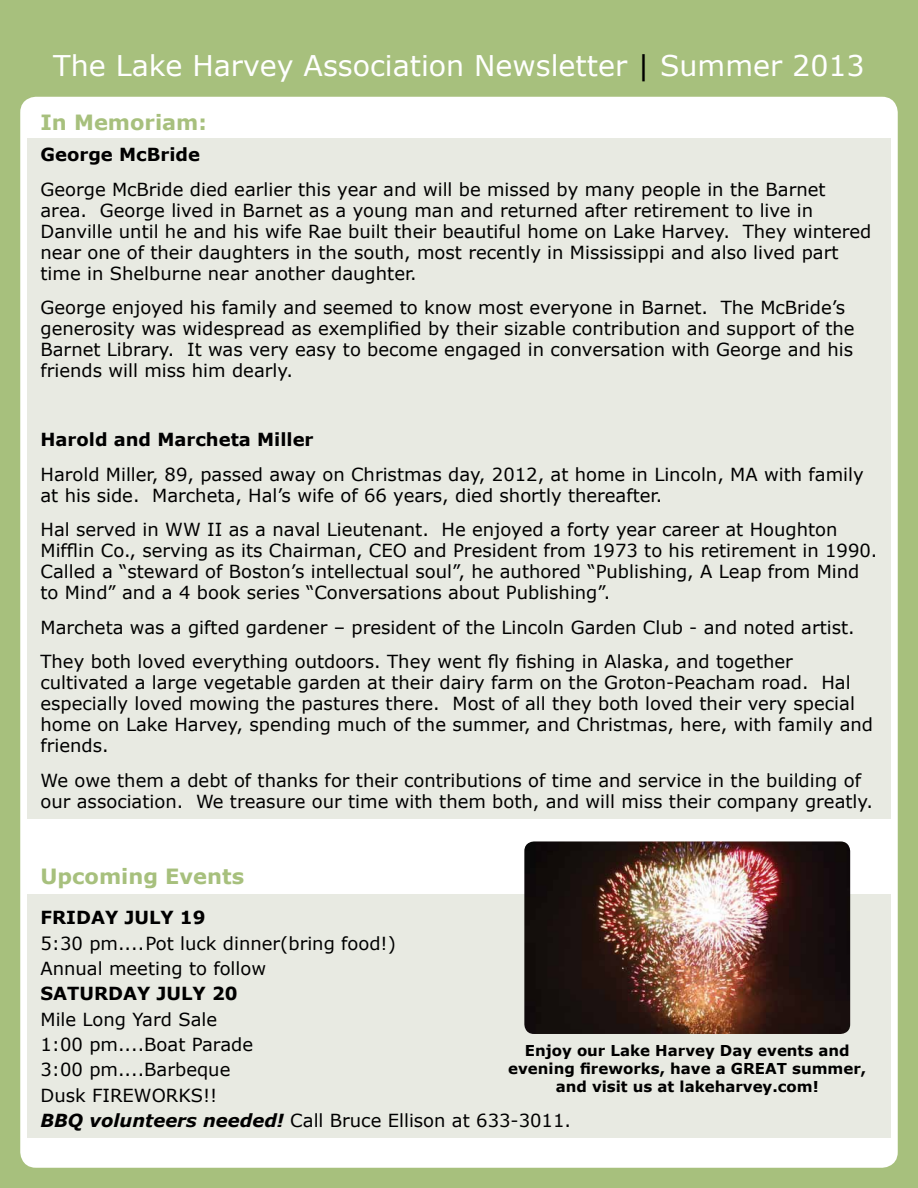
<style>
.page{position:relative;width:918px;height:1188px;background:#a7c07d}
.page>*{position:absolute;margin:0;border:0;box-sizing:border-box;transform-origin:0 0}
.t1{font:28.5px "Verdana";color:#fff}
.t2{font:700 21px "Verdana";color:#a7c07d}
.t3{font:18px/21px "Verdana";color:#000}
.t4{font:700 18px "Verdana";color:#000}
.t5{font:700 15px/18px "Verdana";color:#000;text-align:center}
.s1{color:#000}
.s2{font-weight:700;font-style:italic}
</style>
<div class="page">
<div style="left:22px;top:99px;width:874px;height:1067px;background:#fff;border-radius:14px"></div>
<div style="left:20px;top:97px;width:878px;height:1071px;border:4px solid #fff;border-radius:14px"></div>
<div style="left:27px;top:894px;width:864px;height:244px;background:#e8eae2"></div>
<div style="left:27px;top:138px;width:864px;height:681px;background:#e8eae2"></div>
<img style="left:524px;top:841px;width:326px;height:193px">
<h1 class="t1" style="left:53px;top:46px;width:813px">The Lake Harvey Association Newsletter <span class="s1">|</span> Summer 2013</h1>
<p class="t2" style="left:40px;top:107px;width:168px">In Memoriam:</p>
<p class="t4" style="left:40px;top:142px;width:161px">George McBride</p>
<p class="t3" style="left:40px;top:178px;width:833px">George McBride died earlier this year and will be missed by many people in the Barnet area. George lived in Barnet as a young man and returned after retirement to live in Danville until he and his wife Rae built their beautiful home on Lake Harvey. They wintered near one of their daughters in the south, most recently in Mississippi and also lived part time in Shelburne near another daughter.</p>
<p class="t3" style="left:40px;top:297px;width:816px">George enjoyed his family and seemed to know most everyone in Barnet. The McBride’s generosity was widespread as exemplified by their sizable contribution and support of the Barnet Library. It was very easy to become engaged in conversation with George and his friends will miss him dearly.</p>
<p class="t4" style="left:40px;top:427px;width:275px">Harold and Marcheta Miller</p>
<p class="t3" style="left:40px;top:463px;width:825px">Harold Miller, 89, passed away on Christmas day, 2012, at home in Lincoln, MA with family at his side. Marcheta, Hal’s wife of 66 years, died shortly thereafter.</p>
<p class="t3" style="left:40px;top:519px;width:839px">Hal served in WW II as a naval Lieutenant. He enjoyed a forty year career at Houghton Mifflin Co., serving as its Chairman, CEO and President from 1973 to his retirement in 1990.<br>Called a “steward of Boston’s intellectual soul”, he authored “Publishing, A Leap from Mind to Mind” and a 4 book series “Conversations about Publishing”.</p>
<p class="t3" style="left:40px;top:610px;width:816px;line-height:34.5px">Marcheta was a gifted gardener – president of the Lincoln Garden Club - and noted artist.<br>They both loved everything outdoors. They went fly fishing in Alaska, and together</p>
<p class="t3" style="left:40px;top:672px;width:834px">cultivated a large vegetable garden at their dairy farm on the Groton-Peacham road. Hal especially loved mowing the pastures there. Most of all they both loved their very special home on Lake Harvey, spending much of the summer, and Christmas, here, with family and friends.</p>
<p class="t3" style="left:40px;top:769px;width:834px">We owe them a debt of thanks for their contributions of time and service in the building of our association. We treasure our time with them both, and will miss their company greatly.</p>
<p class="t2" style="left:40px;top:862px;width:205px">Upcoming Events</p>
<p class="t4" style="left:40px;top:905px;width:167px">FRIDAY JULY 19</p>
<p class="t3" style="left:40px;top:930px;width:357px;line-height:25.3px">5:30 pm....Pot luck dinner(bring food!)<br>Annual meeting to follow</p>
<p class="t4" style="left:40px;top:981px;width:199px">SATURDAY JULY 20</p>
<p class="t3" style="left:40px;top:1006px;width:532px;line-height:25.3px">Mile Long Yard Sale<br>1:00 pm....Boat Parade<br>3:00 pm....Barbeque<br>Dusk FIREWORKS!!<br><span class="s2">BBQ volunteers needed!</span> Call Bruce Ellison at 633-3011.</p>
<p class="t5" style="left:508px;top:1042px;width:360px">Enjoy our Lake Harvey Day events and evening fireworks, have a GREAT summer, and visit us at lakeharvey.com!</p>
</div>
